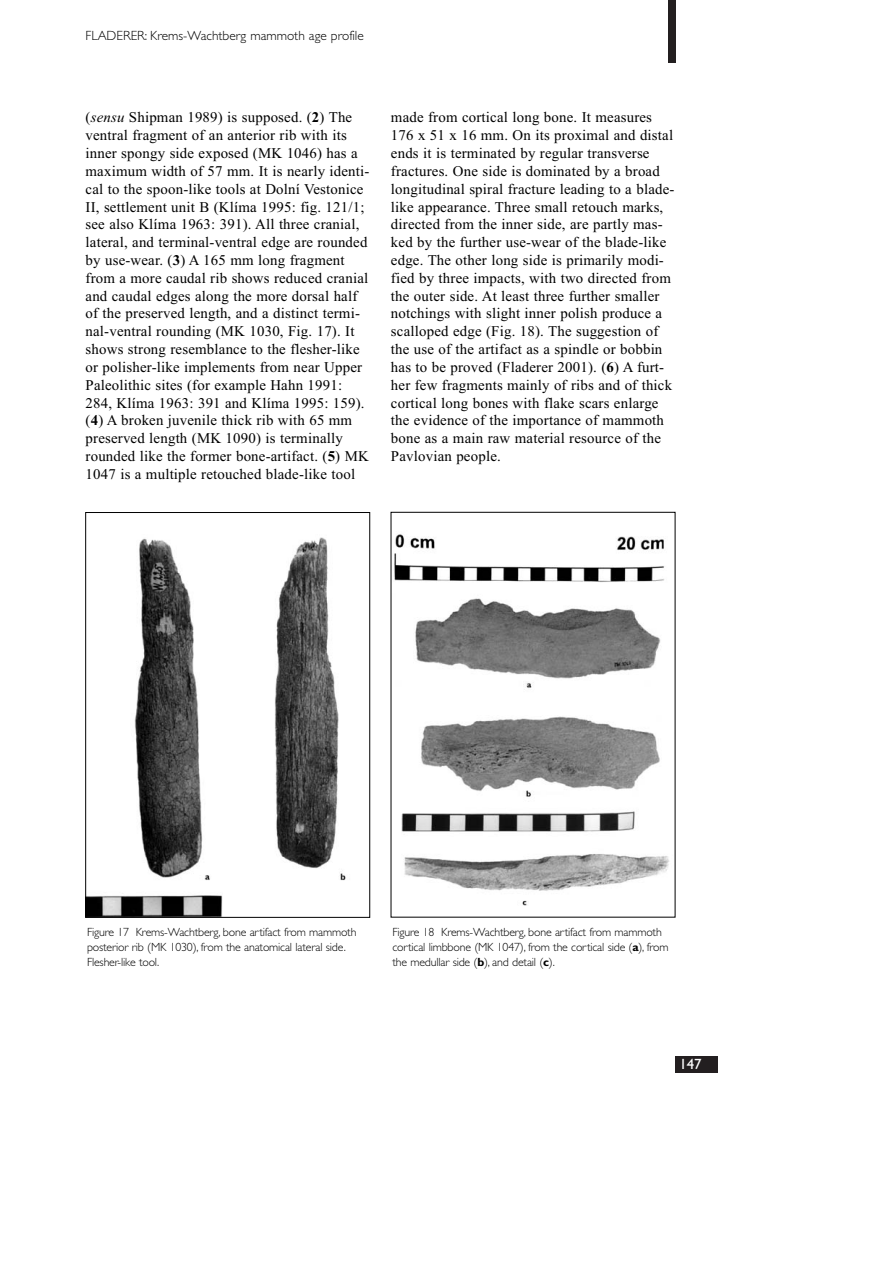
<style>
.page{position:relative;width:893px;height:1263px;background:#fff}
.page>*{position:absolute;margin:0;border:0;box-sizing:border-box;transform-origin:0 0}
.t1{font:14.85px/17.9px "Times New Roman";letter-spacing:.015em;color:#000}
.t2{font:14.85px "Gill Sans";color:#fff}
.t3{font:300 13.35px "Gill Sans";color:#000}
.t4{font:300 11.85px/14.9px "Gill Sans";letter-spacing:-.015em;color:#000}
.s1{font-style:italic}
.s2{font-weight:700}
</style>
<div class="page">
<div style="left:667px;top:0;width:8px;height:62px;background:#231f20"></div>
<div style="left:675px;top:1056px;width:42px;height:17px;background:#231f20"></div>
<img style="left:88px;top:537px;width:258px;height:378px">
<div style="left:86px;top:512px;width:284px;height:405px;border:1px solid #000"></div>
<img style="left:394px;top:534px;width:275px;height:372px">
<p class="t3" style="left:86px;top:31px;width:280px">FLADERER: Krems-Wachtberg mammoth age profile</p>
<p class="t1" style="left:86px;top:110px;width:285px">(<span class="s1">sensu</span> Shipman 1989) is supposed. (<span class="s2">2</span>) The ventral fragment of an anterior rib with its inner spongy side exposed (MK 1046) has a maximum width of 57 mm. It is nearly identi&shy;cal to the spoon-like tools at Dolní Vestonice II, settlement unit B (Klíma 1995: fig. 121/1; see also Klíma 1963: 391). All three cranial, lateral, and terminal-ventral edge are rounded by use-wear. (<span class="s2">3</span>) A 165 mm long fragment from a more caudal rib shows reduced cranial and caudal edges along the more dorsal half of the preserved length, and a distinct termi&shy;nal-ventral rounding (MK 1030, Fig. 17). It shows strong resemblance to the flesher-like or polisher-like implements from near Upper Paleolithic sites (for example Hahn 1991:<br>284, Klíma 1963: 391 and Klíma 1995: 159). (<span class="s2">4</span>) A broken juvenile thick rib with 65 mm preserved length (MK 1090) is terminally rounded like the former bone-artifact. (<span class="s2">5</span>) MK 1047 is a multiple retouched blade-like tool</p>
<p class="t1" style="left:391px;top:110px;width:285px">made from cortical long bone. It measures 176 x 51 x 16 mm. On its proximal and distal ends it is terminated by regular transverse fractures. One side is dominated by a broad longitudinal spiral fracture leading to a blade&shy;like appearance. Three small retouch marks, directed from the inner side, are partly mas&shy;ked by the further use-wear of the blade-like edge. The other long side is primarily modi&shy;fied by three impacts, with two directed from the outer side. At least three further smaller notchings with slight inner polish produce a scalloped edge (Fig. 18). The suggestion of the use of the artifact as a spindle or bobbin has to be proved (Fladerer 2001). (<span class="s2">6</span>) A furt&shy;her few fragments mainly of ribs and of thick cortical long bones with flake scars enlarge the evidence of the importance of mammoth bone as a main raw material resource of the Pavlovian people.</p>
<p class="t4" style="left:87px;top:926px;width:271px">Figure 17 Krems-Wachtberg, bone artifact from mammoth posterior rib (MK 1030), from the anatomical lateral side.<br>Flesher-like tool.</p>
<p class="t4" style="left:392px;top:926px;width:278px">Figure 18 Krems-Wachtberg, bone artifact from mammoth cortical limbbone (MK 1047), from the cortical side (<span class="s2">a</span>), from the medullar side (<span class="s2">b</span>), and detail (<span class="s2">c</span>).</p>
<p class="t2" style="left:679px;top:1059px;width:24px">147</p>
</div>
